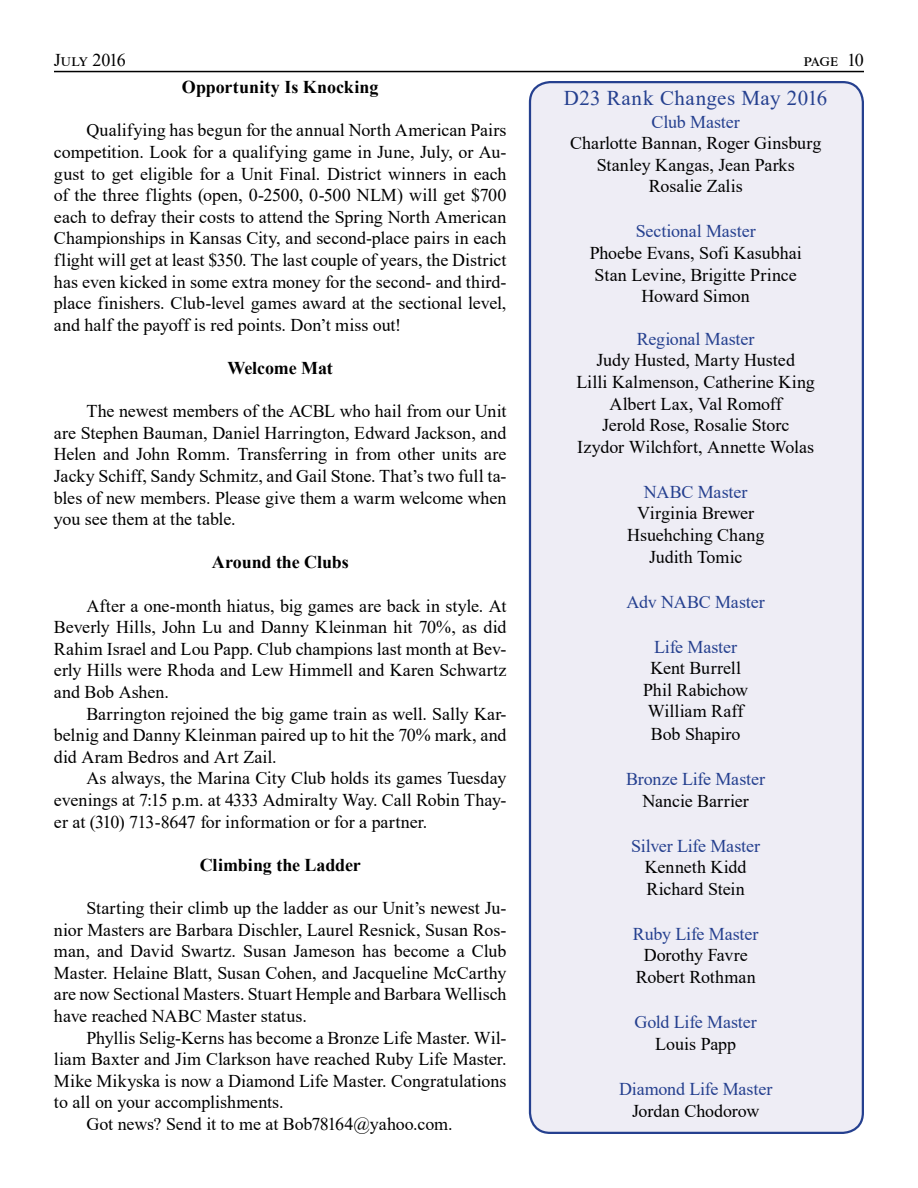
<style>
.page{position:relative;width:918px;height:1188px;background:#fff}
.page>*{position:absolute;margin:0;border:0;box-sizing:border-box;transform-origin:0 0}
.t1{font:21px "Times New Roman";letter-spacing:.015em;color:#25408f}
.t2{font:18px/21.6px "Times New Roman";letter-spacing:-.005em;color:#000;text-align:justify}
.t3{font:18px "Times New Roman";letter-spacing:-.01em;color:#25408f}
.t4{font:700 18px "Times New Roman";letter-spacing:-.005em;color:#000}
</style>
<div class="page">
<hr style="left:54px;top:71px;width:810px;height:1px;background:#000">
<div style="left:530px;top:82px;width:333px;height:1051px;background:#eeedf5;border-radius:20px"></div>
<div style="left:529px;top:81px;width:335px;height:1053px;border:2px solid #25408f;border-radius:20px"></div>
<p class="t2" style="left:54px;top:49px;width:73px">July 2016</p>
<p class="t2" style="left:804px;top:49px;width:62px">page 10</p>
<p class="t4" style="left:182px;top:74px;width:198px">Opportunity Is Knocking</p>
<p class="t2" style="left:54px;top:119px;width:454px;text-indent:32px">Qualifying has begun for the annual North American Pairs competition. Look for a qualifying game in June, July, or Au&shy;gust to get eligible for a Unit Final. District winners in each of the three flights (open, 0-2500, 0-500 NLM) will get $700 each to defray their costs to attend the Spring North American Championships in Kansas City, and second-place pairs in each flight will get at least $350. The last couple of years, the District has even kicked in some extra money for the second- and third&shy;place finishers. Club-level games award at the sectional level, and half the payoff is red points. Don’t miss out!</p>
<p class="t4" style="left:228px;top:355px;width:107px">Welcome Mat</p>
<p class="t2" style="left:54px;top:400px;width:454px;text-indent:32px">The newest members of the ACBL who hail from our Unit are Stephen Bauman, Daniel Harrington, Edward Jackson, and Helen and John Romm. Transferring in from other units are Jacky Schiff, Sandy Schmitz, and Gail Stone. That’s two full ta&shy;bles of new members. Please give them a warm welcome when you see them at the table.</p>
<p class="t4" style="left:212px;top:549px;width:138px">Around the Clubs</p>
<p class="t2" style="left:54px;top:594px;width:454px;text-indent:32px">After a one-month hiatus, big games are back in style. At Beverly Hills, John Lu and Danny Kleinman hit 70%, as did Rahim Israel and Lou Papp. Club champions last month at Bev&shy;erly Hills were Rhoda and Lew Himmell and Karen Schwartz and Bob Ashen.</p>
<p class="t2" style="left:54px;top:702px;width:454px;text-indent:32px">Barrington rejoined the big game train as well. Sally Kar&shy;belnig and Danny Kleinman paired up to hit the 70% mark, and did Aram Bedros and Art Zail.</p>
<p class="t2" style="left:54px;top:767px;width:454px;text-indent:32px">As always, the Marina City Club holds its games Tuesday evenings at 7:15 p.m. at 4333 Admiralty Way. Call Robin Thay&shy;er at (310) 713-8647 for information or for a partner.</p>
<p class="t4" style="left:200px;top:852px;width:163px">Climbing the Ladder</p>
<p class="t2" style="left:54px;top:897px;width:454px;text-indent:32px">Starting their climb up the ladder as our Unit’s newest Ju&shy;nior Masters are Barbara Dischler, Laurel Resnick, Susan Ros&shy;man, and David Swartz. Susan Jameson has become a Club Master. Helaine Blatt, Susan Cohen, and Jacqueline McCarthy are now Sectional Masters. Stuart Hemple and Barbara Wellisch have reached NABC Master status.</p>
<p class="t2" style="left:86px;top:1026px;width:422px">Phyllis Selig-Kerns has become a Bronze Life Master. Wil-</p>
<p class="t2" style="left:54px;top:1048px;width:454px">liam Baxter and Jim Clarkson have reached Ruby Life Master.</p>
<p class="t2" style="left:54px;top:1069px;width:454px">Mike Mikyska is now a Diamond Life Master. Congratulations</p>
<p class="t2" style="left:54px;top:1091px;width:231px">to all on your accomplishments.</p>
<p class="t2" style="left:86px;top:1113px;width:368px">Got news? Send it to me at Bob78164@yahoo.com.</p>
<p class="t1" style="left:564px;top:83px;width:265px">D23 Rank Changes May 2016</p>
<p class="t3" style="left:652px;top:109px;width:90px">Club Master</p>
<p class="t2" style="left:570px;top:132px;width:253px;text-align:center">Charlotte Bannan, Roger Ginsburg<br>Stanley Kangas, Jean Parks<br>Rosalie Zalis</p>
<p class="t3" style="left:636px;top:219px;width:121px">Sectional Master</p>
<p class="t2" style="left:590px;top:242px;width:213px;text-align:center">Phoebe Evans, Sofi Kasubhai<br>Stan Levine, Brigitte Prince<br>Howard Simon</p>
<p class="t3" style="left:637px;top:326px;width:119px">Regional Master</p>
<p class="t2" style="left:577px;top:349px;width:240px;text-align:center">Judy Husted, Marty Husted<br>Lilli Kalmenson, Catherine King<br>Albert Lax, Val Romoff<br>Jerold Rose, Rosalie Storc<br>Izydor Wilchfort, Annette Wolas</p>
<p class="t3" style="left:644px;top:479px;width:105px">NABC Master</p>
<p class="t2" style="left:627px;top:502px;width:139px;text-align:center">Virginia Brewer<br>Hsuehching Chang<br>Judith Tomic</p>
<p class="t3" style="left:627px;top:589px;width:140px">Adv NABC Master</p>
<p class="t3" style="left:654px;top:634px;width:85px">Life Master</p>
<p class="t2" style="left:643px;top:657px;width:107px;text-align:center">Kent Burrell<br>Phil Rabichow<br>William Raff<br>Bob Shapiro</p>
<p class="t3" style="left:626px;top:766px;width:140px">Bronze Life Master</p>
<p class="t2" style="left:642px;top:789px;width:108px">Nancie Barrier</p>
<p class="t3" style="left:631px;top:833px;width:130px">Silver Life Master</p>
<p class="t2" style="left:645px;top:856px;width:103px">Kenneth Kidd<br>Richard Stein</p>
<p class="t3" style="left:633px;top:921px;width:127px">Ruby Life Master</p>
<p class="t2" style="left:636px;top:944px;width:121px;text-align:center">Dorothy Favre<br>Robert Rothman</p>
<p class="t3" style="left:635px;top:1009px;width:124px">Gold Life Master</p>
<p class="t2" style="left:655px;top:1033px;width:83px">Louis Papp</p>
<p class="t3" style="left:619px;top:1077px;width:155px">Diamond Life Master</p>
<p class="t2" style="left:632px;top:1100px;width:129px">Jordan Chodorow</p>
</div>
